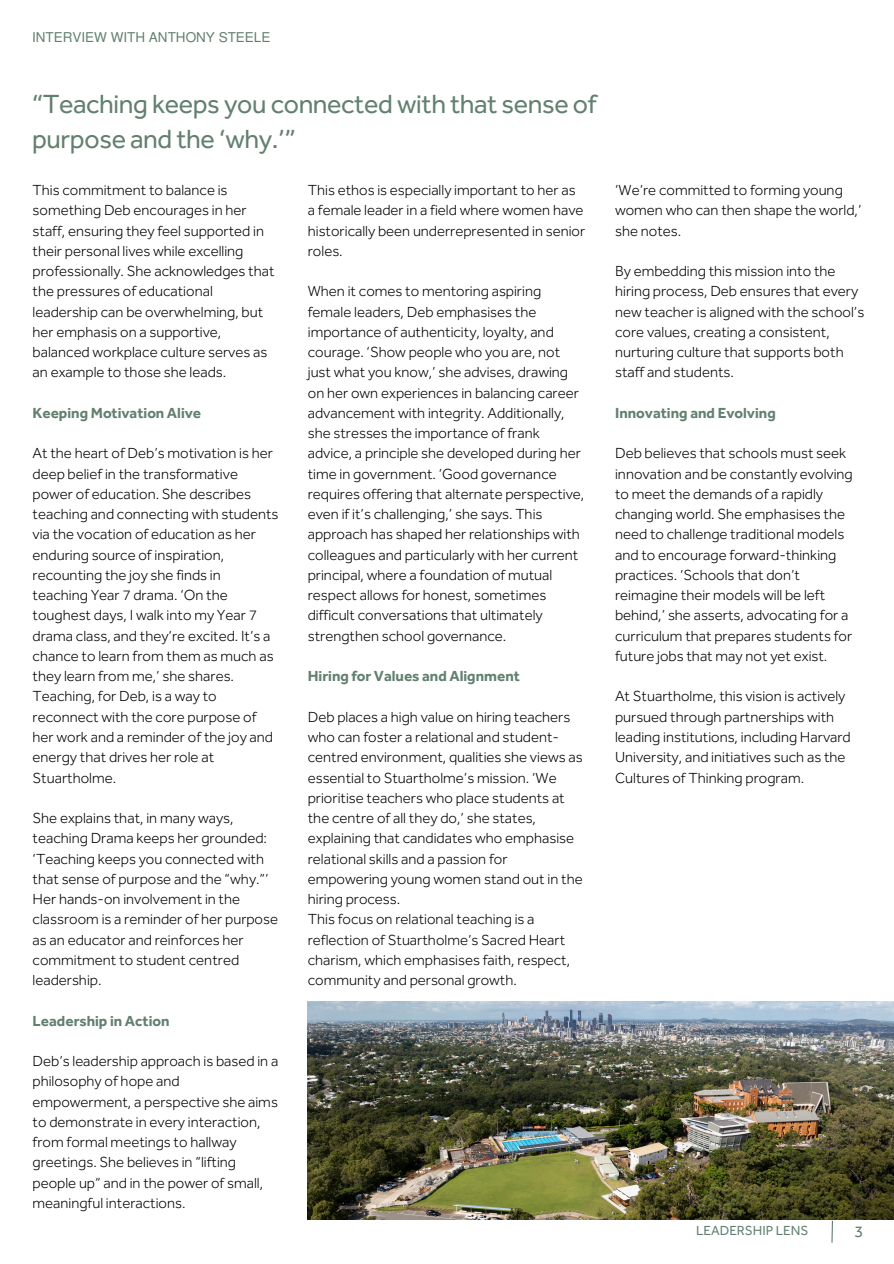
<style>
.page{position:relative;width:894px;height:1264px;background:#fff}
.page>*{position:absolute;margin:0;border:0;box-sizing:border-box;transform-origin:0 0}
.t1{font:27px/34.8px "Effra Trial";letter-spacing:-.015em;color:#62806f}
.t2{font:16.5px "Effra Trial";color:#62806f}
.t3{font:300 15px/20.2px "Effra Trial";color:#000}
.t4{font:700 15px "Effra Trial";color:#62806f}
.t5{font:13.5px "Mukti";color:#62806f}
.t6{font:13.5px "Effra Trial";color:#62806f}
</style>
<div class="page">
<svg style="left:830px;top:1219px;width:3px;height:24px"></svg>
<img style="left:308px;top:1001px;width:585px;height:218px">
<h3 class="t5" style="left:32px;top:27px;width:240px">INTERVIEW WITH ANTHONY STEELE</h3>
<h3 class="t1" style="left:32px;top:86px;width:566px">“Teaching keeps you connected with that sense of purpose and the ‘why.’”</h3>
<h1 class="t3" style="left:33px;top:180px;width:243px">This commitment to balance is something Deb encourages in her staff, ensuring they feel supported in their personal lives while excelling professionally. She acknowledges that the pressures of educational leadership can be overwhelming, but her emphasis on a supportive, balanced workplace culture serves as an example to those she leads.</h1>
<h3 class="t4" style="left:33px;top:404px;width:170px">Keeping Motivation Alive</h3>
<h2 class="t3" style="left:33px;top:443px;width:247px">At the heart of Deb’s motivation is her deep belief in the transformative power of education. She describes teaching and connecting with students via the vocation of education as her enduring source of inspiration, recounting the joy she finds in teaching Year 7 drama. ‘On the toughest days, I walk into my Year 7 drama class, and they’re excited. It’s a chance to learn from them as much as they learn from me,’ she shares.<br>Teaching, for Deb, is a way to reconnect with the core purpose of her work and a reminder of the joy and energy that drives her role at<br>Stuartholme.</h2>
<h3 class="t3" style="left:33px;top:808px;width:247px">She explains that, in many ways, teaching Drama keeps her grounded: ‘Teaching keeps you connected with that sense of purpose and the “why.”’<br>Her hands-on involvement in the classroom is a reminder of her purpose as an educator and reinforces her commitment to student centred leadership.</h3>
<h3 class="t4" style="left:33px;top:1011px;width:138px">Leadership in Action</h3>
<h2 class="t3" style="left:33px;top:1051px;width:247px">Deb’s leadership approach is based in a philosophy of hope and empowerment, a perspective she aims to demonstrate in every interaction, from formal meetings to hallway greetings. She believes in “lifting people up” and in the power of small, meaningful interactions.</h2>
<h3 class="t3" style="left:308px;top:180px;width:279px">This ethos is especially important to her as a female leader in a field where women have historically been underrepresented in senior roles.</h3>
<h3 class="t3" style="left:308px;top:281px;width:278px">When it comes to mentoring aspiring female leaders, Deb emphasises the importance of authenticity, loyalty, and courage. ‘Show people who you are, not just what you know,’ she advises, drawing on her own experiences in balancing career advancement with integrity. Additionally, she stresses the importance of frank advice, a principle she developed during her time in government. ‘Good governance requires offering that alternate perspective, even if it’s challenging,’ she says. This approach has shaped her relationships with colleagues and particularly with her current principal, where a foundation of mutual respect allows for honest, sometimes difficult conversations that ultimately strengthen school governance.</h3>
<h3 class="t4" style="left:308px;top:667px;width:214px">Hiring for Values and Alignment</h3>
<h2 class="t3" style="left:308px;top:706px;width:276px">Deb places a high value on hiring teachers who can foster a relational and student&shy;centred environment, qualities she views as essential to Stuartholme’s mission. ‘We prioritise teachers who place students at the centre of all they do,’ she states, explaining that candidates who emphasise relational skills and a passion for empowering young women stand out in the hiring process.<br>This focus on relational teaching is a reflection of Stuartholme’s Sacred Heart charism, which emphasises faith, respect, community and personal growth.</h2>
<h3 class="t3" style="left:615px;top:180px;width:248px">‘We’re committed to forming young women who can then shape the world,’ she notes.</h3>
<h3 class="t3" style="left:615px;top:261px;width:250px">By embedding this mission into the hiring process, Deb ensures that every new teacher is aligned with the school’s core values, creating a consistent, nurturing culture that supports both staff and students.</h3>
<p class="t4" style="left:615px;top:404px;width:162px">Innovating and Evolving</p>
<p class="t3" style="left:615px;top:443px;width:239px">Deb believes that schools must seek innovation and be constantly evolving to meet the demands of a rapidly changing world. She emphasises the need to challenge traditional models and to encourage forward-thinking practices. ‘Schools that don’t reimagine their models will be left behind,’ she asserts, advocating for a curriculum that prepares students for future jobs that may not yet exist.</p>
<p class="t3" style="left:615px;top:686px;width:237px">At Stuartholme, this vision is actively pursued through partnerships with leading institutions, including Harvard University, and initiatives such as the Cultures of Thinking program.</p>
<h3 class="t6" style="left:696px;top:1222px;width:114px">LEADERSHIP LENS</h3>
<h2 class="t2" style="left:854px;top:1221px;width:10px">3</h2>
</div>
